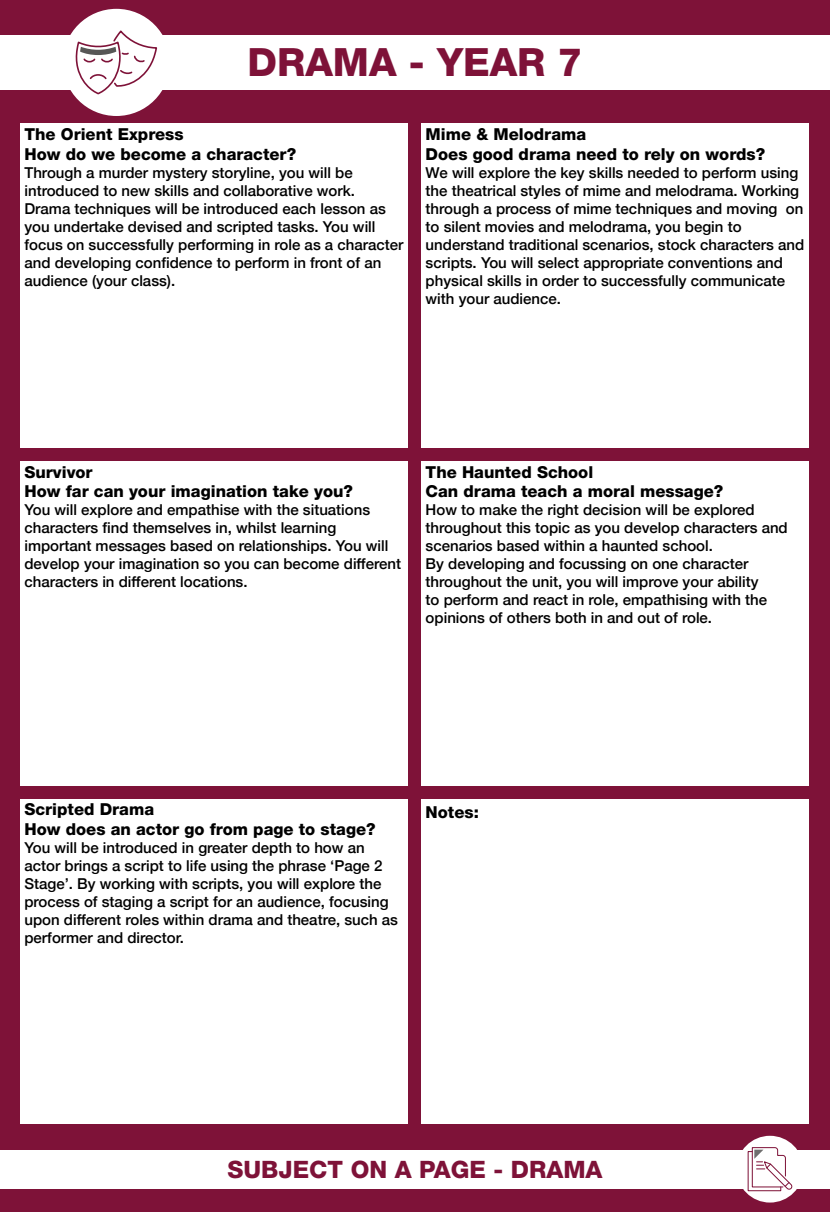
<style>
.page{position:relative;width:830px;height:1212px;background:#fff}
.page>*{position:absolute;margin:0;border:0;box-sizing:border-box;transform-origin:0 0}
.t1{font:800 39px "Helvetica Neue LT Std";color:#7e1238}
.t2{font:800 24px "Helvetica Neue LT Std";color:#7e1238}
.t3{font:800 16.5px/19.8px "Helvetica Neue LT Std";color:#000}
.t4{font:500 15px/18px "Helvetica Neue";color:#000}
</style>
<div class="page">
<div style="left:0;top:0;width:829px;height:1212px;background:#7e1238"></div>
<div style="left:0;top:1150px;width:829px;height:38px;background:#fff"></div>
<div style="left:0;top:35px;width:829px;height:55px;background:#fff"></div>
<div style="left:20px;top:124px;width:387px;height:324px;background:#fff"></div>
<div style="left:421px;top:124px;width:387px;height:324px;background:#fff"></div>
<div style="left:20px;top:461px;width:387px;height:325px;background:#fff"></div>
<div style="left:421px;top:461px;width:387px;height:325px;background:#fff"></div>
<div style="left:20px;top:799px;width:387px;height:324px;background:#fff"></div>
<div style="left:421px;top:799px;width:387px;height:324px;background:#fff"></div>
<div style="left:63px;top:9px;width:107px;height:107px;background:#fff;border-radius:50%"></div>
<svg style="left:74px;top:29px;width:84px;height:66px"></svg>
<div style="left:736px;top:1136px;width:67px;height:66px;background:#fff;border-radius:50%"></div>
<svg style="left:747px;top:1147px;width:46px;height:45px"></svg>
<h1 class="t1" style="left:247px;top:39px;width:336px">DRAMA - YEAR 7</h1>
<p class="t3" style="left:24px;top:124px;width:273px">The Orient Express<br>How do we become a character?</p>
<p class="t4" style="left:24px;top:162px;width:380px">Through a murder mystery storyline, you will be introduced to new skills and collaborative work.<br>Drama techniques will be introduced each lesson as you undertake devised and scripted tasks. You will focus on successfully performing in role as a character and developing confidence to perform in front of an audience (your class).</p>
<p class="t3" style="left:425px;top:124px;width:341px">Mime &amp; Melodrama<br>Does good drama need to rely on words?</p>
<p class="t4" style="left:425px;top:162px;width:380px">We will explore the key skills needed to perform using the theatrical styles of mime and melodrama. Working through a process of mime techniques and moving on to silent movies and melodrama, you begin to understand traditional scenarios, stock characters and scripts. You will select appropriate conventions and physical skills in order to successfully communicate with your audience.</p>
<p class="t3" style="left:24px;top:462px;width:330px">Survivor<br>How far can your imagination take you?</p>
<p class="t4" style="left:24px;top:500px;width:378px">You will explore and empathise with the situations characters find themselves in, whilst learning important messages based on relationships. You will develop your imagination so you can become different characters in different locations.</p>
<p class="t3" style="left:425px;top:462px;width:299px">The Haunted School<br>Can drama teach a moral message?</p>
<p class="t4" style="left:425px;top:500px;width:363px">How to make the right decision will be explored throughout this topic as you develop characters and scenarios based within a haunted school.<br>By developing and focussing on one character throughout the unit, you will improve your ability<br>to perform and react in role, empathising with the opinions of others both in and out of role.</p>
<p class="t3" style="left:24px;top:799px;width:352px">Scripted Drama<br>How does an actor go from page to stage?</p>
<p class="t4" style="left:24px;top:837px;width:375px">You will be introduced in greater depth to how an actor brings a script to life using the phrase ‘Page 2<br>Stage’. By working with scripts, you will explore the process of staging a script for an audience, focusing upon different roles within drama and theatre, such as performer and director.</p>
<p class="t3" style="left:425px;top:802px;width:55px">Notes:</p>
<h2 class="t2" style="left:227px;top:1155px;width:376px">SUBJECT ON A PAGE - DRAMA</h2>
</div>
